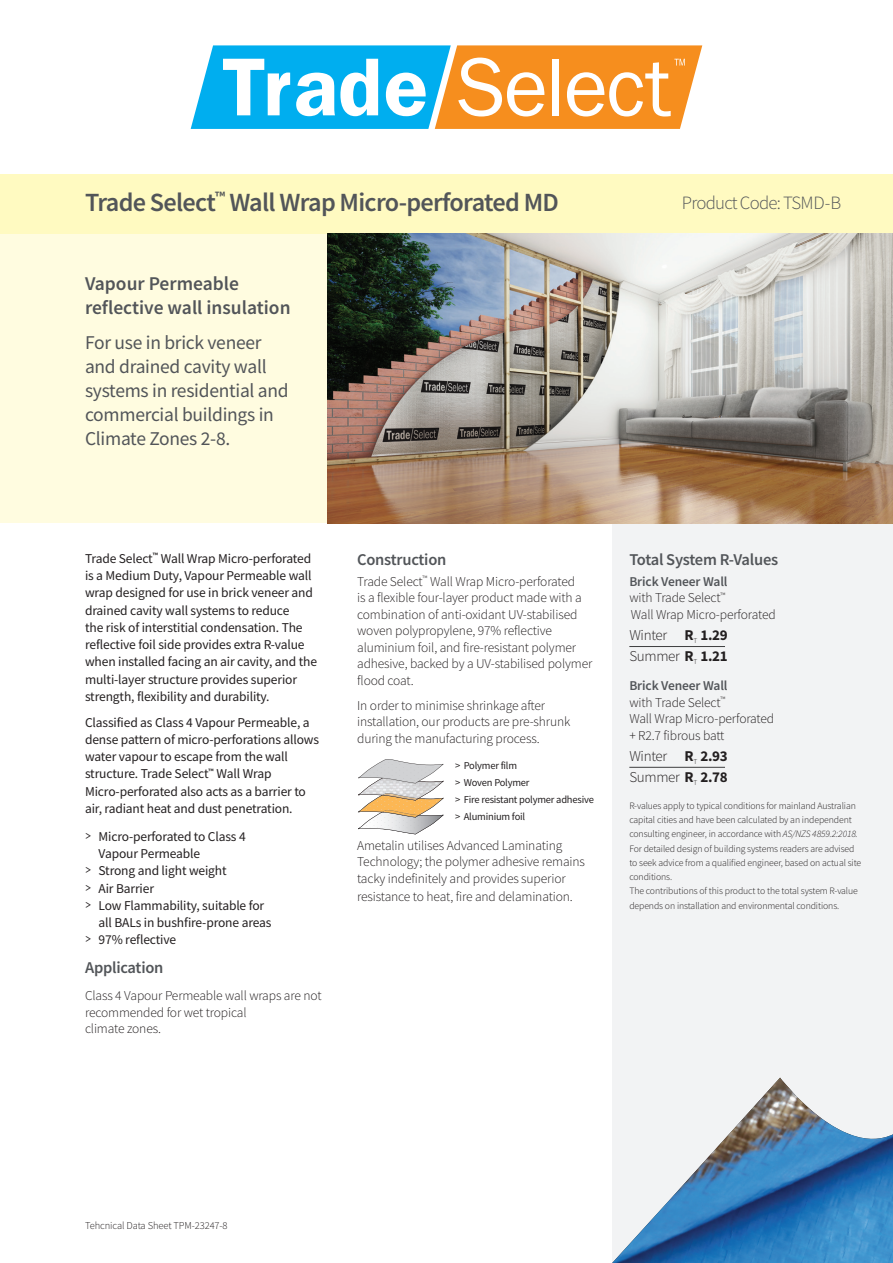
<style>
.page{position:relative;width:893px;height:1263px;background:#fff}
.page>*{position:absolute;margin:0;border:0;box-sizing:border-box;transform-origin:0 0}
.t1{font:600 26.25px "Source Sans Pro";letter-spacing:-.025em;color:#525559}
.t2{font:19.5px/24px "Source Sans Pro";letter-spacing:-.015em;color:#525559}
.t3{font:600 19.5px/24px "Source Sans Pro";color:#525559}
.t4{font:300 18.75px "Source Sans Pro";letter-spacing:-.04em;color:#525559}
.t5{font:18px "Myriad Pro";color:#231f20}
.t6{font:600 16.5px "Source Sans Pro";letter-spacing:-.015em;color:#525559}
.t7{font:300 15px/21px "Source Sans Pro";letter-spacing:-.02em;color:#231f20}
.t8{font:300 13.5px/16.5px "Source Sans Pro";letter-spacing:-.01em;color:#231f20}
.t9{font:13.5px/17.2px "Source Sans Pro";letter-spacing:-.01em;color:#231f20}
.t10{font:10.5px/17.2px "Source Sans Pro";letter-spacing:-.02em;color:#231f20}
.t11{font:300 10.5px "Source Sans Pro";letter-spacing:-.01em;color:#231f20}
.t12{font:300 9.75px/14.2px "Source Sans Pro";letter-spacing:-.01em;color:#231f20}
.s1{font-family:"Geosans";font-weight:300;font-size:19.5px}
.s2{font-weight:600;color:#525559}
.s3{font-weight:700}
.s4{font-style:italic}
</style>
<div class="page">
<div style="left:0;top:234px;width:327px;height:289px;background:#fffce0"></div>
<div style="left:0;top:174px;width:893px;height:60px;background:#fffac1"></div>
<svg style="left:358px;top:759px;width:86px;height:75px"></svg>
<div style="left:612px;top:523px;width:281px;height:740px;background:#f2f3f4"></div>
<hr style="left:629px;top:646px;width:96px;height:1px;background:#3e3e3f">
<hr style="left:629px;top:767px;width:96px;height:1px;background:#3e3e3f">
<svg style="left:191px;top:45px;width:511px;height:84px"></svg>
<img style="left:327px;top:234px;width:566px;height:289px">
<img style="left:612px;top:1078px;width:281px;height:185px">
<h1 class="t1" style="left:85px;top:185px;width:475px">Trade Select<sup>™</sup> Wall Wrap Micro-perforated MD</h1>
<h2 class="t3" style="left:85px;top:271px;width:207px">Vapour Permeable reflective wall insulation</h2>
<h2 class="t2" style="left:85px;top:330px;width:205px">For use in brick veneer and drained cavity wall systems in residential and commercial buildings in<br>Climate Zones 2-8.</h2>
<h3 class="t4" style="left:682px;top:192px;width:161px">Product Code: TSMD-B</h3>
<p class="t9" style="left:85px;top:550px;width:234px">Trade Select<sup>™</sup> Wall Wrap Micro-perforated is a Medium Duty, Vapour Permeable wall wrap designed for use in brick veneer and drained cavity wall systems to reduce<br>the risk of interstitial condensation. The reflective foil side provides extra R-value when installed facing an air cavity, and the multi-layer structure provides superior strength, flexibility and durability.</p>
<p class="t9" style="left:85px;top:713px;width:236px">Classified as Class 4 Vapour Permeable, a dense pattern of micro-perforations allows water vapour to escape from the wall structure. Trade Select<sup>™</sup> Wall Wrap Micro-perforated also acts as a barrier to air, radiant heat and dust penetration.</p>
<p class="t9" style="left:85px;top:828px;width:162px"><span class="s1">&gt;</span> Micro-perforated to Class 4</p>
<p class="t9" style="left:99px;top:845px;width:103px">Vapour Permeable</p>
<p class="t9" style="left:85px;top:862px;width:143px"><span class="s1">&gt;</span> Strong and light weight</p>
<p class="t9" style="left:85px;top:879px;width:71px"><span class="s1">&gt;</span> Air Barrier</p>
<p class="t9" style="left:85px;top:897px;width:181px"><span class="s1">&gt;</span> Low Flammability, suitable for</p>
<p class="t9" style="left:99px;top:914px;width:174px">all BALs in bushfire-prone areas</p>
<p class="t9" style="left:85px;top:931px;width:93px"><span class="s1">&gt;</span> 97% reflective</p>
<p class="t6" style="left:85px;top:957px;width:80px">Application</p>
<p class="t8" style="left:85px;top:987px;width:238px">Class 4 Vapour Permeable wall wraps are not recommended for wet tropical<br>climate zones.</p>
<p class="t6" style="left:357px;top:549px;width:91px">Construction</p>
<p class="t8" style="left:357px;top:573px;width:237px">Trade Select<sup>™</sup> Wall Wrap Micro-perforated<br>is a flexible four-layer product made with a combination of anti-oxidant UV-stabilised woven polypropylene, 97% reflective aluminium foil, and fire-resistant polymer adhesive, backed by a UV-stabilised polymer flood coat.</p>
<p class="t8" style="left:357px;top:697px;width:215px">In order to minimise shrinkage after installation, our products are pre-shrunk during the manufacturing process.</p>
<p class="t10" style="left:455px;top:756px;width:140px">&gt; Polymer film<br>&gt; Woven Polymer<br>&gt; Fire resistant polymer adhesive &gt; Aluminium foil</p>
<p class="t8" style="left:357px;top:837px;width:229px">Ametalin utilises Advanced Laminating<br>Technology; the polymer adhesive remains tacky indefinitely and provides superior</p>
<p class="t8" style="left:357px;top:888px;width:217px">resistance to heat, fire and delamination.</p>
<h3 class="t5" style="left:358px;top:698px;width:256px">SILVERWRAP MICRO-PERFORATED</h3>
<p class="t6" style="left:629px;top:549px;width:150px">Total System R-Values</p>
<p class="t8" style="left:629px;top:573px;width:148px"><span class="s2">Brick Veneer Wall<br></span>with Trade Select<sup>™<br></sup>Wall Wrap Micro-perforated</p>
<p class="t7" style="left:629px;top:624px;width:100px">Winter <span class="s3">R</span><sub>T</sub> <span class="s3">1.29<br></span>Summer <span class="s3">R</span><sub>T</sub> <span class="s3">1.21</span></p>
<p class="t8" style="left:629px;top:677px;width:146px"><span class="s2">Brick Veneer Wall<br></span>with Trade Select<sup>™<br></sup>Wall Wrap Micro-perforated + R2.7 fibrous batt</p>
<p class="t7" style="left:629px;top:745px;width:100px">Winter <span class="s3">R</span><sub>T</sub> <span class="s3">2.93<br></span>Summer <span class="s3">R</span><sub>T</sub> <span class="s3">2.78</span></p>
<p class="t12" style="left:629px;top:798px;width:233px">R-values apply to typical conditions for mainland Australian capital cities and have been calculated by an independent consulting engineer, in accordance with <span class="s4">AS/NZS 4859.2:2018.<br></span>For detailed design of building systems readers are advised to seek advice from a qualified engineer, based on actual site conditions.<br>The contributions of this product to the total system R-value depends on installation and environmental conditions.</p>
<p class="t11" style="left:85px;top:1219px;width:144px">Tehcnical Data Sheet TPM-23247-8</p>
</div>
